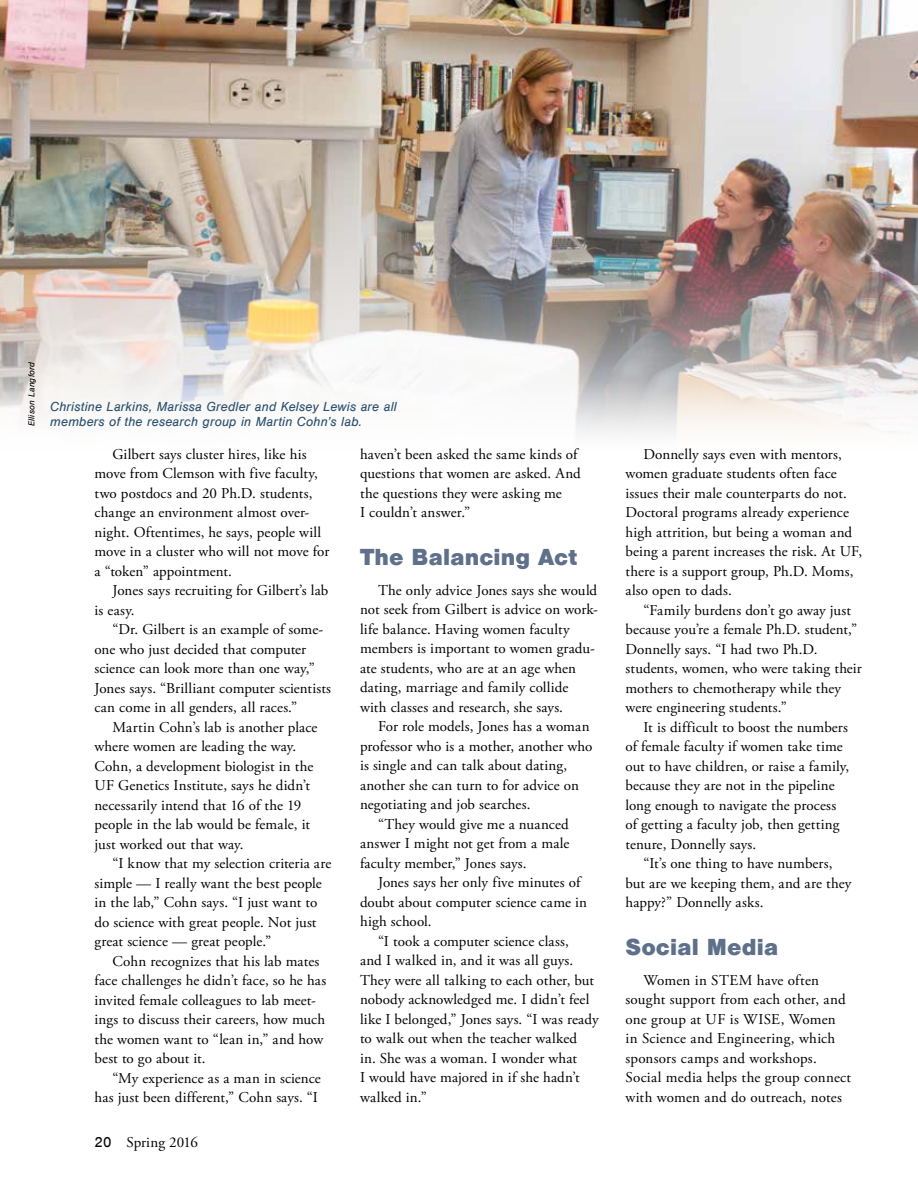
<style>
.page{position:relative;width:918px;height:1188px;background:#fff}
.page>*{position:absolute;margin:0;border:0;box-sizing:border-box;transform-origin:0 0}
.t1{font:900 24px "Nimbus San";letter-spacing:.005em;color:#5e708a}
.t2{font:15px/19.5px "Adobe Garamond Pro";letter-spacing:.01em;color:#000}
.t3{font:italic 13.5px "Nimbus San";letter-spacing:.01em;color:#2b506e}
.t4{font:italic 9px "Nimbus San";letter-spacing:.025em;color:#000}
.s1{font-family:"Nimbus San"}
</style>
<div class="page">
<img style="left:0;top:0;width:918px;height:380px">
<p class="t4" style="left:26px;top:426px;width:66px;rotate:-90deg">Ellison Langford</p>
<p class="t3" style="left:50px;top:399px;width:348px">Christine Larkins, Marissa Gredler and Kelsey Lewis are all</p>
<p class="t3" style="left:50px;top:414px;width:313px">members of the research group in Martin Cohn’s lab.</p>
<p class="t2" style="left:94px;top:445px;width:236px;text-indent:18px">Gilbert says cluster hires, like his move from Clemson with five faculty, two postdocs and 20 Ph.D. students, change an environment almost over&shy;night. Oftentimes, he says, people will move in a cluster who will not move for a “token” appointment.</p>
<p class="t2" style="left:94px;top:581px;width:235px;text-indent:18px">Jones says recruiting for Gilbert’s lab is easy.</p>
<p class="t2" style="left:94px;top:620px;width:238px;text-indent:18px">“Dr. Gilbert is an example of some&shy;one who just decided that computer science can look more than one way,” Jones says. “Brilliant computer scientists can come in all genders, all races.”</p>
<p class="t2" style="left:94px;top:718px;width:225px;text-indent:18px">Martin Cohn’s lab is another place where women are leading the way.<br>Cohn, a development biologist in the UF Genetics Institute, says he didn’t necessarily intend that 16 of the 19 people in the lab would be female, it just worked out that way.</p>
<p class="t2" style="left:94px;top:854px;width:238px;text-indent:18px">“I know that my selection criteria are simple — I really want the best people in the lab,” Cohn says. “I just want to do science with great people. Not just great science — great people.”</p>
<p class="t2" style="left:94px;top:952px;width:233px;text-indent:18px">Cohn recognizes that his lab mates face challenges he didn’t face, so he has invited female colleagues to lab meet&shy;ings to discuss their careers, how much the women want to “lean in,” and how best to go about it.</p>
<p class="t2" style="left:94px;top:1069px;width:228px;text-align:right">“My experience as a man in science has just been different,” Cohn says. “I</p>
<p class="t2" style="left:95px;top:1133px;width:105px"><span class="s1">20</span> Spring 2016</p>
<p class="t2" style="left:360px;top:445px;width:222px">haven’t been asked the same kinds of questions that women are asked. And the questions they were asking me<br>I couldn’t answer.”</p>
<h1 class="t1" style="left:360px;top:543px;width:219px">The Balancing Act</h1>
<p class="t2" style="left:360px;top:581px;width:239px;text-indent:18px">The only advice Jones says she would not seek from Gilbert is advice on work&shy;life balance. Having women faculty members is important to women gradu&shy;ate students, who are at an age when dating, marriage and family collide with classes and research, she says.</p>
<p class="t2" style="left:378px;top:717px;width:213px">For role models, Jones has a woman</p>
<p class="t2" style="left:360px;top:737px;width:234px">professor who is a mother, another who</p>
<p class="t2" style="left:360px;top:756px;width:209px">is single and can talk about dating,</p>
<p class="t2" style="left:360px;top:776px;width:220px">another she can turn to for advice on</p>
<p class="t2" style="left:360px;top:795px;width:172px">negotiating and job searches.</p>
<p class="t2" style="left:378px;top:815px;width:192px">“They would give me a nuanced</p>
<p class="t2" style="left:360px;top:834px;width:211px">answer I might not get from a male</p>
<p class="t2" style="left:360px;top:854px;width:168px">faculty member,” Jones says.</p>
<p class="t2" style="left:378px;top:873px;width:204px">Jones says her only five minutes of</p>
<p class="t2" style="left:360px;top:893px;width:229px">doubt about computer science came in</p>
<p class="t2" style="left:360px;top:912px;width:73px">high school.</p>
<p class="t2" style="left:378px;top:932px;width:192px">“I took a computer science class,</p>
<p class="t2" style="left:360px;top:951px;width:215px">and I walked in, and it was all guys.</p>
<p class="t2" style="left:360px;top:971px;width:236px">They were all talking to each other, but</p>
<p class="t2" style="left:360px;top:990px;width:231px">nobody acknowledged me. I didn’t feel</p>
<p class="t2" style="left:360px;top:1010px;width:240px">like I belonged,” Jones says. “I was ready</p>
<p class="t2" style="left:360px;top:1029px;width:219px">to walk out when the teacher walked</p>
<p class="t2" style="left:360px;top:1049px;width:219px">in. She was a woman. I wonder what</p>
<p class="t2" style="left:360px;top:1068px;width:221px">I would have majored in if she hadn’t</p>
<p class="t2" style="left:360px;top:1088px;width:68px">walked in.”</p>
<p class="t2" style="left:626px;top:445px;width:238px;text-indent:18px">Donnelly says even with mentors, women graduate students often face issues their male counterparts do not.<br>Doctoral programs already experience high attrition, but being a woman and being a parent increases the risk. At UF, there is a support group, Ph.D. Moms, also open to dads.</p>
<p class="t2" style="left:626px;top:601px;width:238px;text-indent:18px">“Family burdens don’t go away just because you’re a female Ph.D. student,” Donnelly says. “I had two Ph.D. students, women, who were taking their mothers to chemotherapy while they were engineering students.”</p>
<p class="t2" style="left:626px;top:718px;width:225px;text-indent:18px">It is difficult to boost the numbers of female faculty if women take time out to have children, or raise a family, because they are not in the pipeline long enough to navigate the process of getting a faculty job, then getting tenure, Donnelly says.</p>
<p class="t2" style="left:626px;top:854px;width:228px;text-indent:18px">“It’s one thing to have numbers, but are we keeping them, and are they happy?” Donnelly asks.</p>
<h1 class="t1" style="left:626px;top:933px;width:154px">Social Media</h1>
<p class="t2" style="left:626px;top:971px;width:227px;text-indent:18px">Women in STEM have often sought support from each other, and one group at UF is WISE, Women in Science and Engineering, which sponsors camps and workshops.<br>Social media helps the group connect with women and do outreach, notes</p>
</div>
